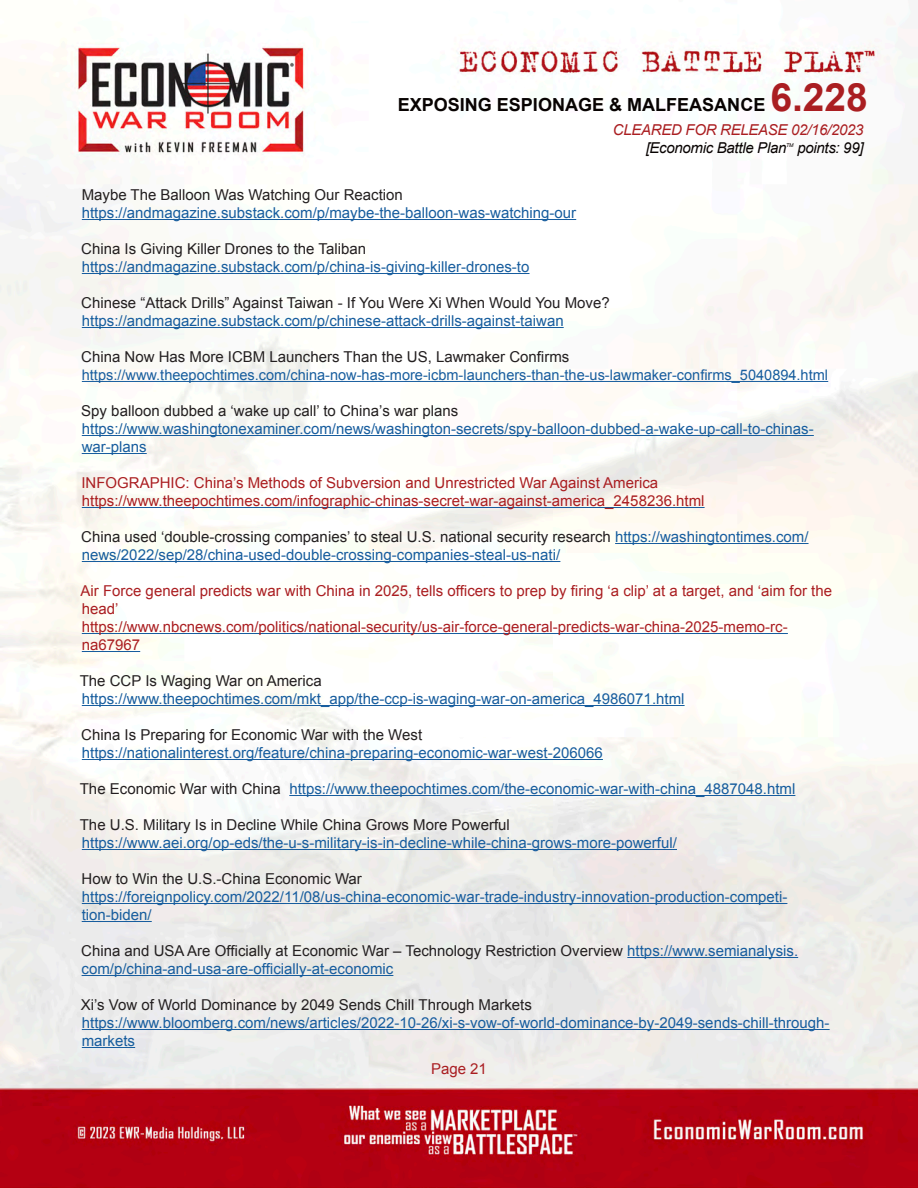
<style>
.page{position:relative;width:918px;height:1188px;background:#fff}
.page>*{position:absolute;margin:0;border:0;box-sizing:border-box;transform-origin:0 0}
.t1{font:700 18px "Arial";color:#080302}
.t2{font:15px/18px "Arial";color:#175d9e}
.t3{font:15px "Arial";color:#231f20}
.t4{font:15px/18px "Arial";color:#aa1e21}
.t5{font:italic 15px "Arial";letter-spacing:-.02em;color:#080302}
.t6{font:italic 15px "Arial";letter-spacing:-.02em;color:#aa1e21}
.t7{font:14.55px "Arial";color:#175d9e}
.t8{font:italic 5.25px "Arial";color:#080302}
.s1{font-size:39px;color:#aa1e21}
.s2{color:#231f20}
</style>
<div class="page">
<img style="left:0;top:5px;width:918px;height:1183px">
<hr style="left:82px;top:219px;width:494px;height:1px;background:#175d9e">
<hr style="left:82px;top:273px;width:448px;height:1px;background:#175d9e">
<hr style="left:82px;top:327px;width:482px;height:1px;background:#175d9e">
<hr style="left:82px;top:381px;width:746px;height:1px;background:#175d9e">
<hr style="left:82px;top:435px;width:732px;height:1px;background:#175d9e">
<hr style="left:82px;top:453px;width:65px;height:1px;background:#175d9e">
<hr style="left:82px;top:507px;width:623px;height:1px;background:#175d9e">
<hr style="left:615px;top:543px;width:194px;height:1px;background:#175d9e">
<hr style="left:82px;top:561px;width:478px;height:1px;background:#175d9e">
<hr style="left:82px;top:633px;width:706px;height:1px;background:#175d9e">
<hr style="left:82px;top:651px;width:58px;height:1px;background:#175d9e">
<hr style="left:82px;top:705px;width:603px;height:1px;background:#175d9e">
<hr style="left:82px;top:759px;width:521px;height:1px;background:#175d9e">
<hr style="left:289px;top:795px;width:506px;height:1px;background:#175d9e">
<hr style="left:82px;top:849px;width:595px;height:1px;background:#175d9e">
<hr style="left:82px;top:903px;width:705px;height:1px;background:#175d9e">
<hr style="left:82px;top:921px;width:70px;height:1px;background:#175d9e">
<hr style="left:627px;top:957px;width:171px;height:1px;background:#175d9e">
<hr style="left:82px;top:975px;width:311px;height:1px;background:#175d9e">
<hr style="left:82px;top:1029px;width:748px;height:1px;background:#175d9e">
<hr style="left:82px;top:1047px;width:53px;height:1px;background:#175d9e">
<p class="t1" style="left:398px;top:93px;width:472px">EXPOSING ESPIONAGE &amp; MALFEASANCE <span class="s1">6.228</span></p>
<p class="t6" style="left:613px;top:120px;width:252px">CLEARED FOR RELEASE 02/16/2023</p>
<p class="t5" style="left:646px;top:138px;width:142px">[Economic Battle Plan</p>
<p class="t8" style="left:786px;top:141px;width:9px">TM</p>
<p class="t5" style="left:797px;top:138px;width:68px">points: 99]</p>
<p class="t3" style="left:82px;top:185px;width:323px">Maybe The Balloon Was Watching Our Reaction</p>
<p class="t2" style="left:82px;top:204px;width:496px">https://andmagazine.substack.com/p/maybe-the-balloon-was-watching-our</p>
<p class="t3" style="left:81px;top:239px;width:286px">China Is Giving Killer Drones to the Taliban</p>
<p class="t2" style="left:82px;top:258px;width:449px">https://andmagazine.substack.com/p/china-is-giving-killer-drones-to</p>
<p class="t3" style="left:81px;top:293px;width:530px">Chinese “Attack Drills” Against Taiwan - If You Were Xi When Would You Move?</p>
<p class="t2" style="left:82px;top:312px;width:483px">https://andmagazine.substack.com/p/chinese-attack-drills-against-taiwan</p>
<p class="t3" style="left:81px;top:347px;width:490px">China Now Has More ICBM Launchers Than the US, Lawmaker Confirms</p>
<p class="t7" style="left:82px;top:365px;width:748px">https://www.theepochtimes.com/china-now-has-more-icbm-launchers-than-the-us-lawmaker-confirms_5040894.html</p>
<p class="t3" style="left:81px;top:401px;width:378px">Spy balloon dubbed a ‘wake up call’ to China’s war plans</p>
<p class="t2" style="left:82px;top:420px;width:734px">https://www.washingtonexaminer.com/news/washington-secrets/spy-balloon-dubbed-a-wake-up-call-to-chinas&shy;war-plans</p>
<p class="t4" style="left:81px;top:474px;width:578px">INFOGRAPHIC: China’s Methods of Subversion and Unrestricted War Against America</p>
<p class="t4" style="left:82px;top:492px;width:624px">https://www.theepochtimes.com/infographic-chinas-secret-war-against-america_2458236.html</p>
<p class="t2" style="left:81px;top:528px;width:729px"><span class="s2">China used ‘double-crossing companies’ to steal U.S. national security research</span> https://washingtontimes.com/ news/2022/sep/28/china-used-double-crossing-companies-steal-us-nati/</p>
<p class="t4" style="left:81px;top:582px;width:753px">Air Force general predicts war with China in 2025, tells officers to prep by firing ‘a clip’ at a target, and ‘aim for the head’</p>
<p class="t4" style="left:82px;top:618px;width:708px">https://www.nbcnews.com/politics/national-security/us-air-force-general-predicts-war-china-2025-memo-rc&shy;na67967</p>
<p class="t3" style="left:80px;top:671px;width:244px">The CCP Is Waging War on America</p>
<p class="t2" style="left:82px;top:690px;width:604px">https://www.theepochtimes.com/mkt_app/the-ccp-is-waging-war-on-america_4986071.html</p>
<p class="t3" style="left:81px;top:725px;width:342px">China Is Preparing for Economic War with the West</p>
<p class="t2" style="left:82px;top:744px;width:523px">https://nationalinterest.org/feature/china-preparing-economic-war-west-206066</p>
<p class="t2" style="left:80px;top:780px;width:717px"><span class="s2">The Economic War with China</span> https://www.theepochtimes.com/the-economic-war-with-china_4887048.html</p>
<p class="t3" style="left:80px;top:815px;width:432px">The U.S. Military Is in Decline While China Grows More Powerful</p>
<p class="t2" style="left:82px;top:834px;width:597px">https://www.aei.org/op-eds/the-u-s-military-is-in-decline-while-china-grows-more-powerful/</p>
<p class="t3" style="left:82px;top:869px;width:282px">How to Win the U.S.-China Economic War</p>
<p class="t2" style="left:82px;top:888px;width:707px">https://foreignpolicy.com/2022/11/08/us-china-economic-war-trade-industry-innovation-production-competi&shy;tion-biden/</p>
<p class="t2" style="left:81px;top:942px;width:718px"><span class="s2">China and USA Are Officially at Economic War – Technology Restriction Overview</span> https://www.semianalysis. com/p/china-and-usa-are-officially-at-economic</p>
<p class="t3" style="left:81px;top:995px;width:453px">Xi’s Vow of World Dominance by 2049 Sends Chill Through Markets</p>
<p class="t2" style="left:82px;top:1014px;width:749px">https://www.bloomberg.com/news/articles/2022-10-26/xi-s-vow-of-world-dominance-by-2049-sends-chill-through&shy;markets</p>
<p class="t4" style="left:431px;top:1060px;width:57px">Page 21</p>
</div>
